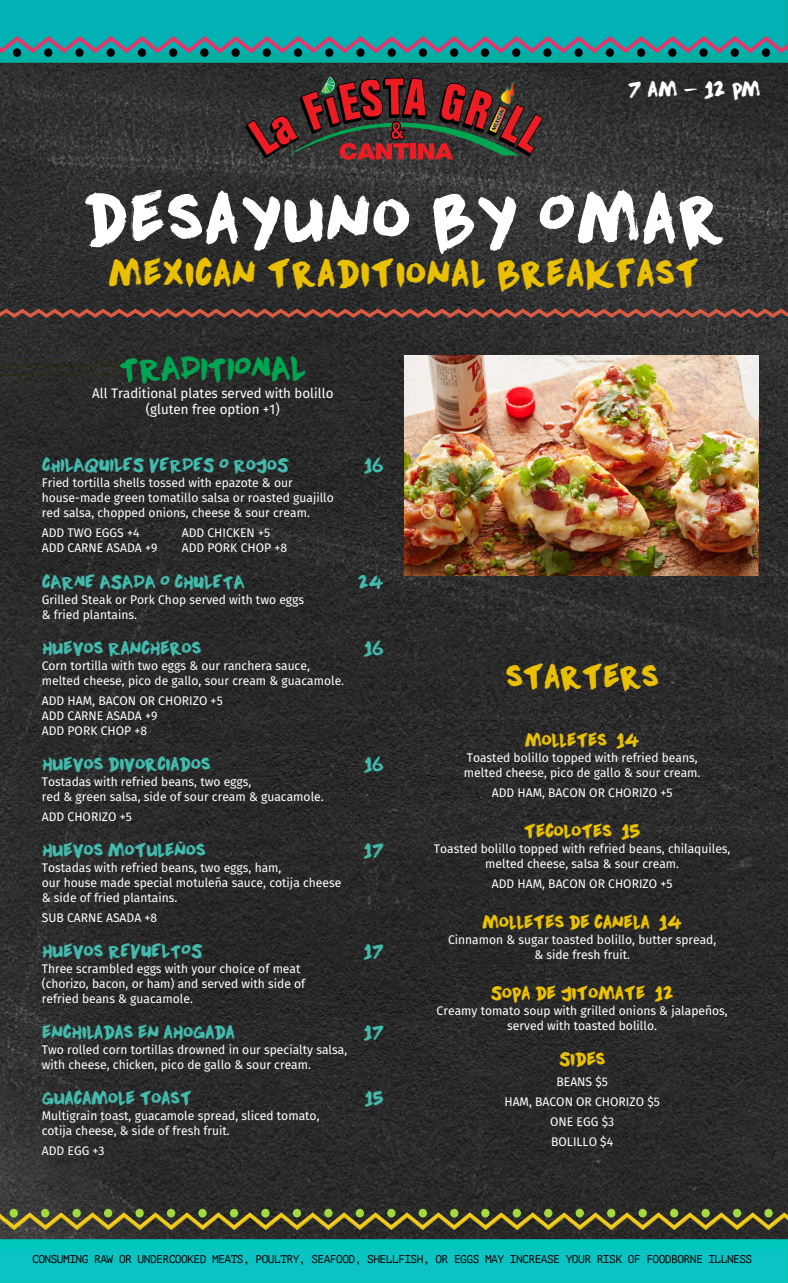
<style>
.page{position:relative;width:788px;height:1283px;background:#fff}
.page>*{position:absolute;margin:0;border:0;box-sizing:border-box;transform-origin:0 0}
.t1{font:66.25px "DK Downward Fall";color:#fff}
.t2{font:35px "DK Downward Fall";color:#eac004}
.t3{font:31.25px "DK Downward Fall";letter-spacing:-.04em;color:#00a551}
.t4{font:31.25px "DK Downward Fall";letter-spacing:-.03em;color:#eac004}
.t5{font:19.88px "DK Downward Fall";color:#fff}
.t6{font:17.5px "DK Downward Fall";letter-spacing:-.03em;color:#42bbae}
.t7{font:17.5px "DK Downward Fall";letter-spacing:-.03em;color:#eac004}
.t8{font:13.75px/16.5px "Fira Sans";color:#fff;text-align:center}
.t9{font:12.5px/15px "Fira Sans";color:#fff}
.t10{font:11.25px "PT Mono";letter-spacing:-.05em;color:#000}
</style>
<div class="page">
<img style="left:0;top:63px;width:788px;height:1176px">
<svg style="left:0;top:0;width:788px;height:63px;background:#01afb0"></svg>
<svg style="left:0;top:36px;width:788px;height:21px;background:#368590"></svg>
<svg style="left:0;top:1208px;width:788px;height:22px;background:#625e29"></svg>
<svg style="left:0;top:1239px;width:788px;height:43px;background:#08c2c0"></svg>
<svg style="left:0;top:309px;width:787px;height:9px;background:#7d4237"></svg>
<img style="left:405px;top:356px;width:353px;height:220px">
<svg style="left:245px;top:76px;width:298px;height:84px;background:#582e2a"></svg>
<h3 class="t5" style="left:627px;top:75px;width:134px">7AM-12PM</h3>
<h1 class="t1" style="left:83px;top:173px;width:644px">DESAYUNO BY OMAR</h1>
<h2 class="t2" style="left:108px;top:249px;width:593px">MEXICAN TRADITIONAL BREAKFAST</h2>
<h3 class="t3" style="left:119px;top:347px;width:189px">TRADITIONAL</h3>
<p class="t8" style="left:92px;top:384px;width:243px">All Traditional plates served with bolillo (gluten free option +1)</p>
<h3 class="t6" style="left:42px;top:453px;width:248px">CHILAQUILES VERDES O ROJOS</h3>
<h3 class="t6" style="left:364px;top:453px;width:21px">16</h3>
<p class="t9" style="left:42px;top:475px;width:293px">Fried tortilla shells tossed with epazote &amp; our house-made green tomatillo salsa or roasted guajillo red salsa, chopped onions, cheese &amp; sour cream.</p>
<p class="t9" style="left:42px;top:525px;width:99px">ADD TWO EGGS +4</p>
<p class="t9" style="left:182px;top:525px;width:90px">ADD CHICKEN +5</p>
<p class="t9" style="left:42px;top:540px;width:117px">ADD CARNE ASADA +9</p>
<p class="t9" style="left:182px;top:540px;width:107px">ADD PORK CHOP +8</p>
<h3 class="t6" style="left:42px;top:569px;width:205px">CARNE ASADA O CHULETA</h3>
<h3 class="t6" style="left:358px;top:569px;width:27px">24</h3>
<p class="t9" style="left:42px;top:591px;width:264px">Grilled Steak or Pork Chop served with two eggs &amp; fried plantains.</p>
<h3 class="t6" style="left:42px;top:635px;width:161px">HUEVOS RANCHEROS</h3>
<h3 class="t6" style="left:364px;top:635px;width:21px">16</h3>
<p class="t9" style="left:42px;top:657px;width:304px">Corn tortilla with two eggs &amp; our ranchera sauce, melted cheese, pico de gallo, sour cream &amp; guacamole.</p>
<p class="t9" style="left:42px;top:692px;width:182px">ADD HAM, BACON OR CHORIZO +5<br>ADD CARNE ASADA +9<br>ADD PORK CHOP +8</p>
<h3 class="t6" style="left:42px;top:751px;width:170px">HUEVOS DIVORCIADOS</h3>
<h3 class="t6" style="left:364px;top:751px;width:21px">16</h3>
<p class="t9" style="left:42px;top:773px;width:283px">Tostadas with refried beans, two eggs,<br>red &amp; green salsa, side of sour cream &amp; guacamole.</p>
<p class="t9" style="left:42px;top:808px;width:92px">ADD CHORIZO +5</p>
<h3 class="t6" style="left:42px;top:837px;width:165px">HUEVOS MOTULEÑOS</h3>
<h3 class="t6" style="left:363px;top:837px;width:22px">17</h3>
<p class="t9" style="left:42px;top:859px;width:301px">Tostadas with refried beans, two eggs, ham,<br>our house made special motuleña sauce, cotija cheese &amp; side of fried plantains.</p>
<p class="t9" style="left:42px;top:909px;width:117px">SUB CARNE ASADA +8</p>
<h3 class="t6" style="left:42px;top:938px;width:162px">HUEVOS REVUELTOS</h3>
<h3 class="t6" style="left:363px;top:938px;width:22px">17</h3>
<p class="t9" style="left:42px;top:960px;width:265px">Three scrambled eggs with your choice of meat (chorizo, bacon, or ham) and served with side of refried beans &amp; guacamole.</p>
<h3 class="t6" style="left:42px;top:1019px;width:195px">ENCHILADAS EN AHOGADA</h3>
<h3 class="t6" style="left:363px;top:1019px;width:22px">17</h3>
<p class="t9" style="left:42px;top:1041px;width:307px">Two rolled corn tortillas drowned in our specialty salsa, with cheese, chicken, pico de gallo &amp; sour cream.</p>
<h3 class="t6" style="left:42px;top:1085px;width:152px">GUACAMOLE TOAST</h3>
<h3 class="t6" style="left:364px;top:1085px;width:21px">15</h3>
<p class="t9" style="left:42px;top:1107px;width:279px">Multigrain toast, guacamole spread, sliced tomato, cotija cheese, &amp; side of fresh fruit.</p>
<p class="t9" style="left:42px;top:1142px;width:64px">ADD EGG +3</p>
<h3 class="t4" style="left:505px;top:654px;width:155px">STARTERS</h3>
<h3 class="t7" style="left:524px;top:728px;width:116px">MOLLETES 14</h3>
<p class="t9" style="left:464px;top:750px;width:238px">Toasted bolillo topped with refried beans, melted cheese, pico de gallo &amp; sour cream.</p>
<p class="t9" style="left:491px;top:785px;width:182px">ADD HAM, BACON OR CHORIZO +5</p>
<h3 class="t7" style="left:524px;top:819px;width:118px">TECOLOTES 15</h3>
<p class="t9" style="left:434px;top:841px;width:298px;text-align:center">Toasted bolillo topped with refried beans, chilaquiles, melted cheese, salsa &amp; sour cream.</p>
<p class="t9" style="left:491px;top:876px;width:182px">ADD HAM, BACON OR CHORIZO +5</p>
<h3 class="t7" style="left:482px;top:910px;width:202px">MOLLETES DE CANELA 14</h3>
<p class="t9" style="left:448px;top:932px;width:270px;text-align:center">Cinnamon &amp; sugar toasted bolillo, butter spread, &amp; side fresh fruit.</p>
<h3 class="t7" style="left:490px;top:981px;width:185px">SOPA DE JITOMATE 12</h3>
<p class="t9" style="left:436px;top:1003px;width:292px;text-align:center">Creamy tomato soup with grilled onions &amp; jalapeños, served with toasted bolillo.</p>
<h3 class="t7" style="left:558px;top:1047px;width:48px">SIDES</h3>
<p class="t9" style="left:504px;top:1071px;width:157px;line-height:20px;text-align:center">BEANS $5<br>HAM, BACON OR CHORIZO $5<br>ONE EGG $3<br>BOLILLO $4</p>
<p class="t10" style="left:32px;top:1252px;width:721px">CONSUMING RAW OR UNDERCOOKED MEATS, POULTRY, SEAFOOD, SHELLFISH, OR EGGS MAY INCREASE YOUR RISK OF FOODBORNE ILLNESS</p>
</div>
